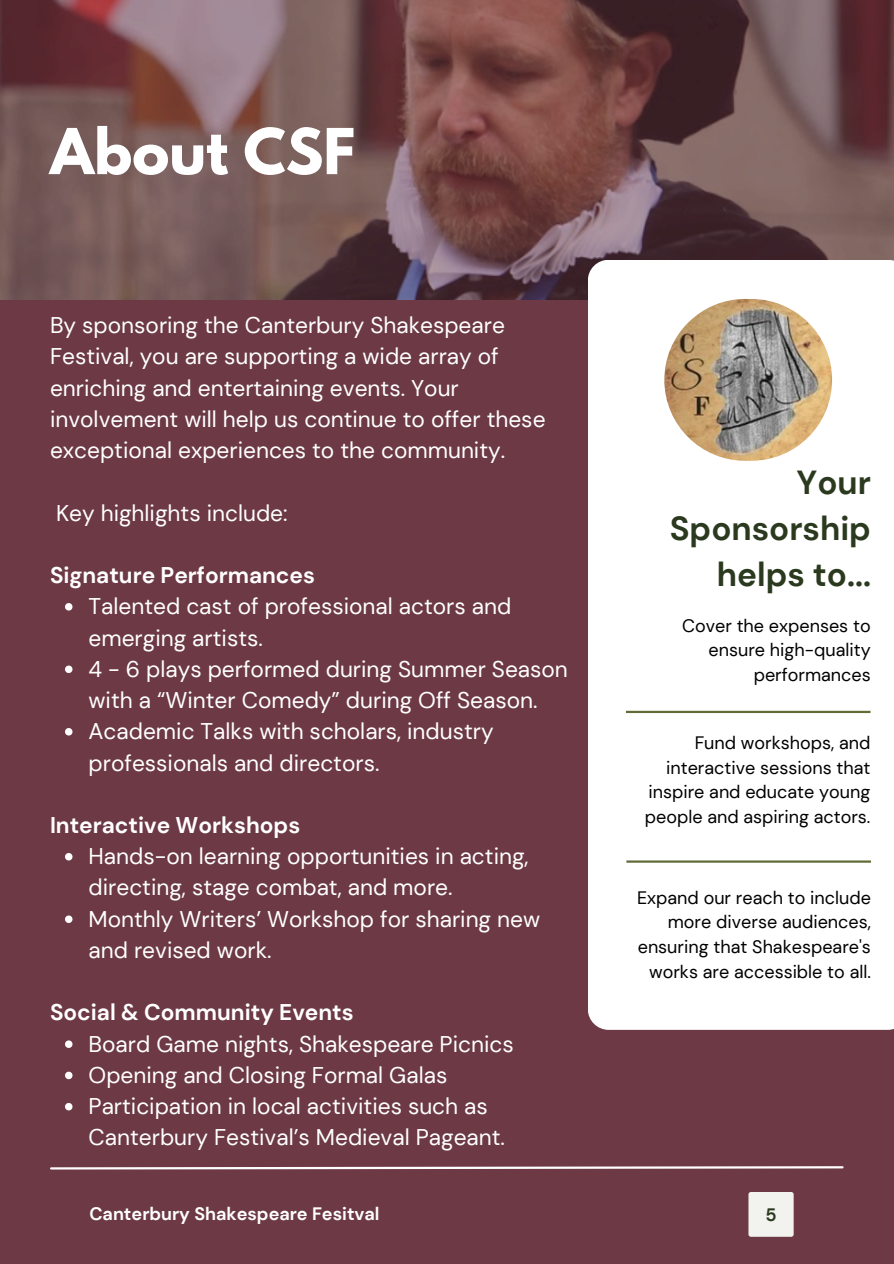
<style>
.page{position:relative;width:894px;height:1264px;background:#fff}
.page>*{position:absolute;margin:0;border:0;box-sizing:border-box;transform-origin:0 0}
.t1{font:700 55.95px "League Spartan";color:#fff}
.t2{font:700 33.3px/46.2px "DM Sans";color:#2b391f;text-align:right}
.t3{font:22.65px/31.2px "DM Sans";color:#fff}
.t4{font:700 22.65px "DM Sans";color:#fff}
.t5{font:18px/24.8px "DM Sans";color:#000;text-align:right}
.t6{font:700 18px "DM Sans";color:#fff}
.t7{font:700 18px "DM Sans";color:#2b391f}
</style>
<div class="page">
<div style="left:0;top:0;width:893px;height:1263px;background:#6c3944"></div>
<img style="left:0;top:0;width:893px;height:299px">
<svg style="left:50px;top:1166px;width:794px;height:4px"></svg>
<div style="left:587px;top:260px;width:306px;height:769px;background:#fff"></div>
<hr style="left:625px;top:710px;width:245px;height:3px;background:#616c39">
<img style="left:664px;top:299px;width:167px;height:162px;border-radius:81px">
<div style="left:748px;top:1191px;width:45px;height:45px;background:#f2f3ee;border-radius:2px"></div>
<svg style="left:65px;top:603px;width:7px;height:7px"></svg>
<svg style="left:65px;top:665px;width:7px;height:8px"></svg>
<svg style="left:65px;top:728px;width:7px;height:7px"></svg>
<svg style="left:65px;top:853px;width:7px;height:7px"></svg>
<svg style="left:65px;top:915px;width:7px;height:8px"></svg>
<svg style="left:65px;top:1040px;width:7px;height:7px"></svg>
<svg style="left:65px;top:1071px;width:7px;height:8px"></svg>
<svg style="left:65px;top:1103px;width:7px;height:7px"></svg>
<hr style="left:626px;top:860px;width:244px;height:2px;background:#616c39">
<h1 class="t1" style="left:50px;top:124px;width:306px">About CSF</h1>
<p class="t3" style="left:50px;top:310px;width:497px">By sponsoring the Canterbury Shakespeare Festival, you are supporting a wide array of enriching and entertaining events. Your involvement will help us continue to offer these exceptional experiences to the community.</p>
<p class="t3" style="left:56px;top:497px;width:233px">Key highlights include:</p>
<p class="t4" style="left:50px;top:560px;width:266px">Signature Performances</p>
<p class="t3" style="left:88px;top:591px;width:424px">Talented cast of professional actors and emerging artists.</p>
<p class="t3" style="left:88px;top:653px;width:481px">4 - 6 plays performed during Summer Season with a “Winter Comedy” during Off Season.</p>
<h4 class="t3" style="left:88px;top:716px;width:406px">Academic Talks with scholars, industry professionals and directors.</h4>
<h4 class="t4" style="left:50px;top:810px;width:252px">Interactive Workshops</h4>
<h3 class="t3" style="left:88px;top:841px;width:441px">Hands-on learning opportunities in acting, directing, stage combat, and more.</h3>
<p class="t3" style="left:88px;top:903px;width:453px">Monthly Writers’ Workshop for sharing new and revised work.</p>
<p class="t4" style="left:50px;top:997px;width:305px">Social &amp; Community Events</p>
<p class="t3" style="left:88px;top:1028px;width:426px">Board Game nights, Shakespeare Picnics</p>
<h3 class="t3" style="left:88px;top:1059px;width:360px">Opening and Closing Formal Galas</h3>
<p class="t3" style="left:88px;top:1090px;width:418px">Participation in local activities such as<br>Canterbury Festival’s Medieval Pageant.</p>
<p class="t6" style="left:89px;top:1202px;width:291px">Canterbury Shakespeare Fesitval</p>
<p class="t2" style="left:669px;top:459px;width:203px">Your<br>Sponsorship helps to...</p>
<p class="t5" style="left:682px;top:613px;width:190px">Cover the expenses to ensure high-quality performances</p>
<h3 class="t5" style="left:644px;top:730px;width:227px">Fund workshops, and interactive sessions that inspire and educate young people and aspiring actors.</h3>
<p class="t5" style="left:637px;top:885px;width:235px">Expand our reach to include more diverse audiences, ensuring that Shakespeare's works are accessible to all.</p>
<h2 class="t7" style="left:765px;top:1202px;width:13px">5</h2>
</div>
